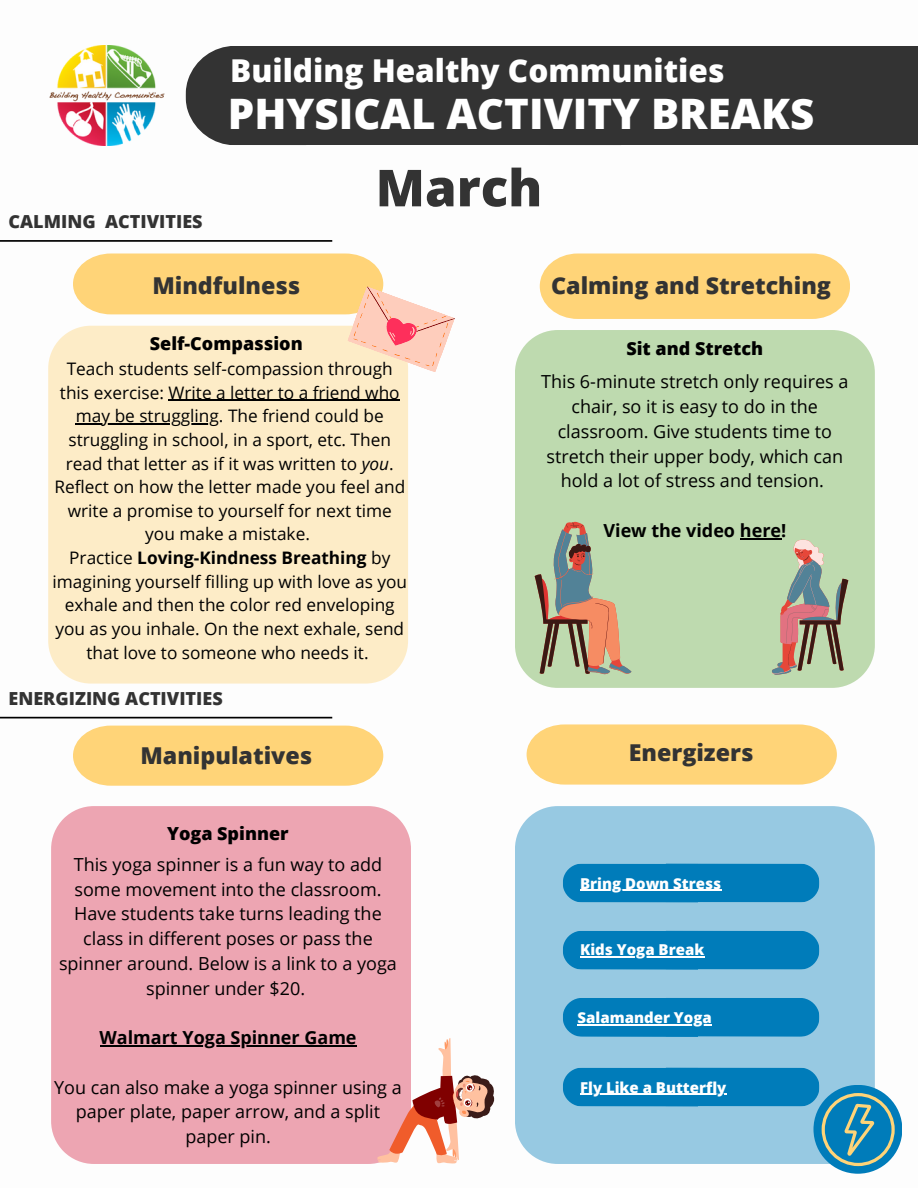
<style>
.page{position:relative;width:918px;height:1188px;background:#fff}
.page>*{position:absolute;margin:0;border:0;box-sizing:border-box;transform-origin:0 0}
.t1{font:800 51px "Open Sans";color:#333}
.t2{font:800 42px "Open Sans";color:#fff}
.t3{font:800 31.5px "Open Sans";color:#fff}
.t4{font:800 23.25px "Open Sans";color:#333}
.t5{font:18px/24.8px "Open Sans";color:#000;text-align:center}
.t6{font:700 18px "Open Sans";color:#000}
.t7{font:800 18px "Open Sans";color:#000}
.t8{font:800 18px "Open Sans";color:#333}
.t9{font:17.25px/23.7px "Open Sans";color:#000;text-align:center}
.t10{font:800 15px "Open Sans";color:#fff}
.s1{font-style:italic}
.s2{font-weight:700}
</style>
<div class="page">
<svg style="left:185px;top:46px;width:105px;height:99px;background:#484848"></svg>
<div style="left:290px;top:46px;width:340px;height:99px;background:#333"></div>
<div style="left:605px;top:46px;width:313px;height:99px;background:#333"></div>
<img style="left:49px;top:46px;width:116px;height:100px">
<div style="left:48px;top:330px;width:360px;height:354px;background:#fdecc7"></div>
<div style="left:73px;top:726px;width:310px;height:60px;background:#ffd478"></div>
<svg style="left:0;top:717px;width:332px;height:1px"></svg>
<svg style="left:0;top:240px;width:332px;height:2px"></svg>
<div style="left:540px;top:254px;width:310px;height:65px;background:#ffd478"></div>
<svg style="left:527px;top:724px;width:310px;height:61px;background:#fed680"></svg>
<div style="left:51px;top:806px;width:360px;height:358px;background:#eda5b2"></div>
<div style="left:515px;top:806px;width:360px;height:358px;background:#97c9e2"></div>
<div style="left:515px;top:330px;width:360px;height:358px;background:#bedaaf"></div>
<svg style="left:73px;top:254px;width:382px;height:119px"></svg>
<svg style="left:563px;top:863px;width:256px;height:40px;background:#0d83bd"></svg>
<div style="left:563px;top:931px;width:256px;height:39px;background:#007cba"></div>
<svg style="left:563px;top:998px;width:256px;height:39px;background:#0980bc"></svg>
<div style="left:813px;top:1085px;width:89px;height:89px;background:#007cba;border-radius:50%"></div>
<svg style="left:563px;top:1067px;width:332px;height:99px"></svg>
<hr style="left:100px;top:1045px;width:82px;height:1px;background:#000">
<hr style="left:182px;top:1045px;width:175px;height:1px;background:#000">
<svg style="left:377px;top:1037px;width:118px;height:127px"></svg>
<svg style="left:535px;top:522px;width:96px;height:153px;background:#ada68a"></svg>
<svg style="left:772px;top:540px;width:76px;height:135px;background:#a9a690"></svg>
<hr style="left:169px;top:400px;width:231px;height:1px;background:#000">
<hr style="left:76px;top:423px;width:143px;height:2px;background:#000">
<hr style="left:740px;top:538px;width:41px;height:1px;background:#000">
<hr style="left:580px;top:890px;width:141px;height:1px;background:#fff">
<hr style="left:580px;top:956px;width:124px;height:1px;background:#fff">
<hr style="left:578px;top:1024px;width:134px;height:1px;background:#fff">
<hr style="left:580px;top:1094px;width:146px;height:1px;background:#fff">
<p class="t3" style="left:230px;top:48px;width:496px">Building Healthy Communities</p>
<p class="t2" style="left:228px;top:84px;width:588px">PHYSICAL ACTIVITY BREAKS</p>
<p class="t8" style="left:9px;top:209px;width:196px">CALMING ACTIVITIES</p>
<p class="t1" style="left:376px;top:152px;width:168px">March</p>
<p class="t4" style="left:152px;top:269px;width:149px">Mindfulness</p>
<p class="t4" style="left:551px;top:269px;width:281px">Calming and Stretching</p>
<p class="t7" style="left:150px;top:331px;width:154px">Self-Compassion</p>
<p class="t9" style="left:54px;top:357px;width:352px">Teach students self-compassion through this exercise: Write a letter to a friend who may be struggling. The friend could be struggling in school, in a sport, etc. Then read that letter as if it was written to <span class="s1">you</span>.<br>Reflect on how the letter made you feel and write a promise to yourself for next time you make a mistake.</p>
<p class="t9" style="left:53px;top:546px;width:356px">Practice <span class="s2">Loving-Kindness Breathing</span> by imagining yourself filling up with love as you exhale and then the color red enveloping you as you inhale. On the next exhale, send that love to someone who needs it.</p>
<p class="t8" style="left:9px;top:686px;width:216px">ENERGIZING ACTIVITIES</p>
<p class="t4" style="left:140px;top:739px;width:173px">Manipulatives</p>
<p class="t7" style="left:167px;top:821px;width:123px">Yoga Spinner</p>
<p class="t5" style="left:59px;top:852px;width:339px">This yoga spinner is a fun way to add some movement into the classroom.<br>Have students take turns leading the class in different poses or pass the spinner around. Below is a link to a yoga spinner under $20.</p>
<p class="t6" style="left:100px;top:1025px;width:259px">Walmart Yoga Spinner Game</p>
<p class="t5" style="left:54px;top:1074px;width:349px">You can also make a yoga spinner using a paper plate, paper arrow, and a split paper pin.</p>
<p class="t7" style="left:626px;top:336px;width:138px">Sit and Stretch</p>
<p class="t5" style="left:541px;top:369px;width:309px">This 6-minute stretch only requires a chair, so it is easy to do in the classroom. Give students time to stretch their upper body, which can hold a lot of stress and tension.</p>
<p class="t6" style="left:604px;top:518px;width:184px">View the video here!</p>
<p class="t4" style="left:629px;top:736px;width:126px">Energizers</p>
<p class="t10" style="left:580px;top:873px;width:143px">Bring Down Stress</p>
<p class="t10" style="left:580px;top:939px;width:126px">Kids Yoga Break</p>
<p class="t10" style="left:578px;top:1007px;width:136px">Salamander Yoga</p>
<p class="t10" style="left:580px;top:1077px;width:148px">Fly Like a Butterfly</p>
</div>
